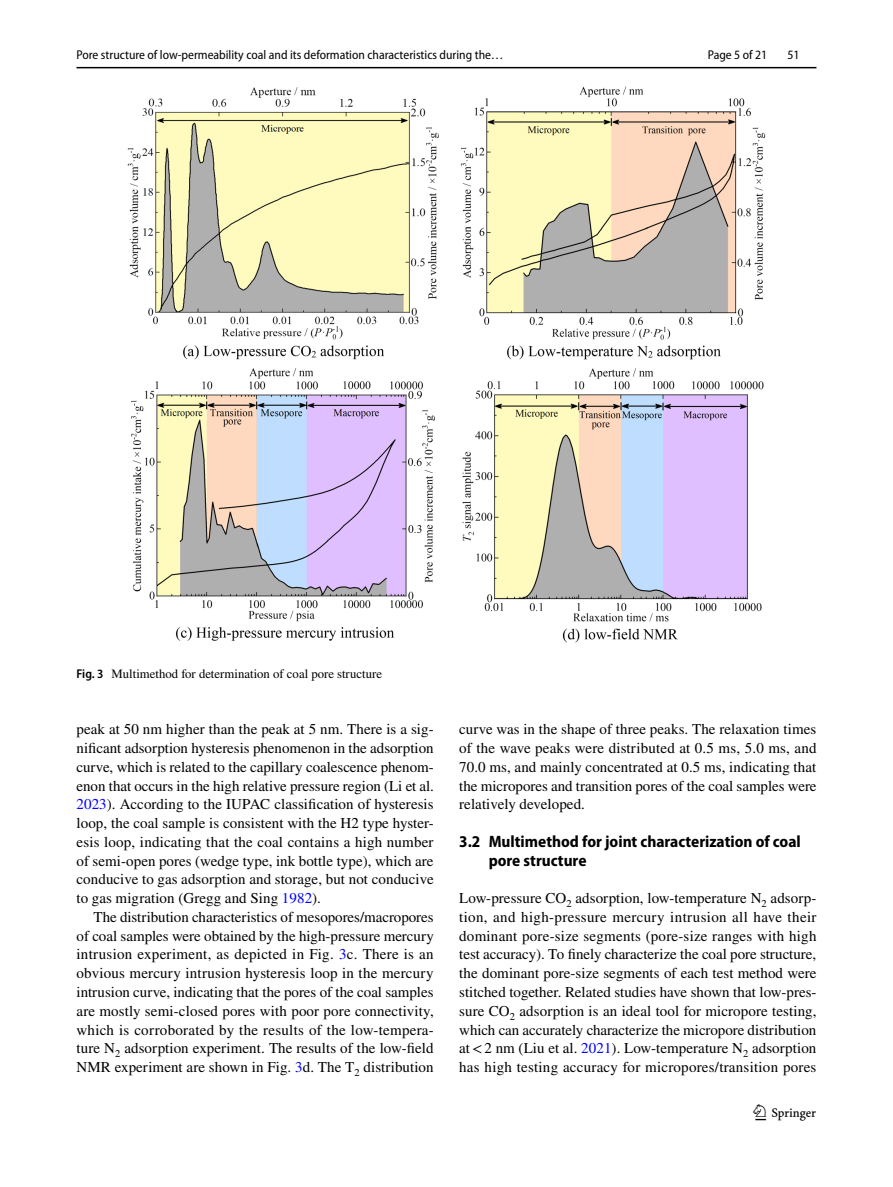
<style>
.page{position:relative;width:893px;height:1187px;background:#fff}
.page>*{position:absolute;margin:0;border:0;box-sizing:border-box;transform-origin:0 0}
.t1{font:22.5px "Springnew Regular 3";color:#000}
.t2{font:700 semi-condensed 16.5px/18.8px "Myriad Pro";color:#000}
.t3{font:15px/18.8px "STIX";letter-spacing:.005em;color:#000;text-align:justify}
.t4{font:12.75px "Myriad Pro Semi Cn 3";color:#000}
.t5{font:12.75px "STIX";color:#000}
.t6{font:semi-condensed 12.75px "Myriad Pro";color:#000}
.s1{font-family:"Myriad Pro";font-weight:600;font-stretch:semi-condensed}
.s2{color:#00f}
</style>
<div class="page">
<hr style="left:77px;top:67px;width:739px;height:1px;background:#000">
<img style="left:128px;top:87px;width:637px;height:555px">
<p class="t4" style="left:77px;top:48px;width:429px">Pore structure of low‑permeability coal and its deformation characteristics during the…</p>
<p class="t6" style="left:708px;top:48px;width:61px">Page 5 of 21</p>
<p class="t6" style="left:787px;top:48px;width:14px">51</p>
<p class="t5" style="left:77px;top:664px;width:307px"><span class="s1">Fig. 3</span> Multimethod for determination of coal pore structure</p>
<p class="t3" style="left:77px;top:721px;width:359px">peak at 50 nm higher than the peak at 5 nm. There is a sig&shy;nificant adsorption hysteresis phenomenon in the adsorption curve, which is related to the capillary coalescence phenom&shy;enon that occurs in the high relative pressure region (Li et al.<br><span class="s2">2023</span>). According to the IUPAC classification of hysteresis loop, the coal sample is consistent with the H2 type hyster&shy;esis loop, indicating that the coal contains a high number of semi-open pores (wedge type, ink bottle type), which are conducive to gas adsorption and storage, but not conducive to gas migration (Gregg and Sing <span class="s2">1982</span>).</p>
<p class="t3" style="left:77px;top:908px;width:359px;text-indent:17px">The distribution characteristics of mesopores/macropores of coal samples were obtained by the high-pressure mercury intrusion experiment, as depicted in Fig. <span class="s2">3</span>c. There is an obvious mercury intrusion hysteresis loop in the mercury intrusion curve, indicating that the pores of the coal samples are mostly semi-closed pores with poor pore connectivity, which is corroborated by the results of the low-tempera&shy;ture N<sub>2</sub> adsorption experiment. The results of the low-field NMR experiment are shown in Fig. <span class="s2">3</span>d. The T<sub>2</sub> distribution</p>
<p class="t3" style="left:459px;top:721px;width:359px">curve was in the shape of three peaks. The relaxation times of the wave peaks were distributed at 0.5 ms, 5.0 ms, and 70.0 ms, and mainly concentrated at 0.5 ms, indicating that the micropores and transition pores of the coal samples were relatively developed.</p>
<p class="t2" style="left:489px;top:832px;width:314px;text-indent:-29px">3.2 Multimethod for joint characterization of coal pore structure</p>
<p class="t3" style="left:459px;top:889px;width:359px">Low-pressure CO<sub>2</sub> adsorption, low-temperature N<sub>2</sub> adsorp&shy;tion, and high-pressure mercury intrusion all have their dominant pore-size segments (pore-size ranges with high test accuracy). To finely characterize the coal pore structure, the dominant pore-size segments of each test method were stitched together. Related studies have shown that low-pres&shy;sure CO<sub>2</sub> adsorption is an ideal tool for micropore testing, which can accurately characterize the micropore distribution at&lt;2 nm (Liu et al. <span class="s2">2021</span>). Low-temperature N<sub>2</sub> adsorption has high testing accuracy for micropores/transition pores</p>
<h1 class="t1" style="left:755px;top:1104px;width:62px">1 3</h1>
</div>
